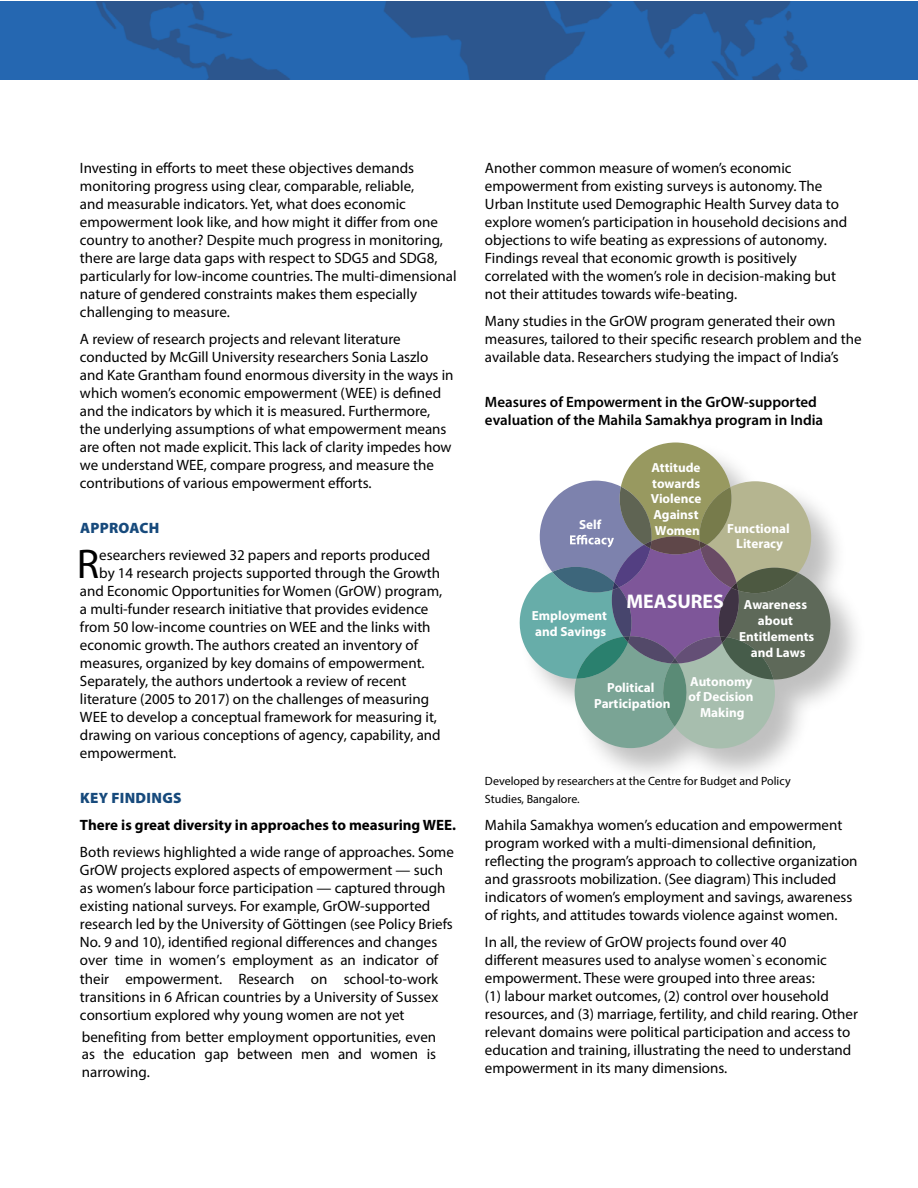
<style>
.page{position:relative;width:918px;height:1188px;background:#fff}
.page>*{position:absolute;margin:0;border:0;box-sizing:border-box;transform-origin:0 0}
.P2{font:41.7px "Myriad Pro";color:#000}
.t1{font:700 19.8px "Myriad Pro";color:#fff}
.P1{font:15px/18px "Myriad Pro";color:#000}
.P2-2{font:15px "Myriad Pro";color:#000}
.H4{font:600 15px/18px "Myriad Pro";color:#000}
.H5{font:700 15px "Myriad Pro";color:#000}
.H3{font:900 15px "Myriad Pro";letter-spacing:.02em;color:#174a7c}
.t2{font:700 13.2px/15.9px "Myriad Pro";color:#fff;text-align:center}
.P1-2{font:12px/18px "Myriad Pro";color:#000}
</style>
<div class="page">
<div style="left:518px;top:441px;width:350px;height:345px;background:#000;opacity:.25"></div>
<svg style="left:518px;top:442px;width:317px;height:306px"></svg>
<img style="left:0;top:1px;width:917px;height:78px">
<h5 class="P1" style="left:80px;top:159px;width:378px">Investing in efforts to meet these objectives demands monitoring progress using clear, comparable, reliable,<br>and measurable indicators. Yet, what does economic empowerment look like, and how might it differ from one country to another? Despite much progress in monitoring, there are large data gaps with respect to SDG5 and SDG8, particularly for low-income countries. The multi-dimensional nature of gendered constraints makes them especially challenging to measure.</h5>
<h5 class="P1" style="left:80px;top:330px;width:375px">A review of research projects and relevant literature conducted by McGill University researchers Sonia Laszlo and Kate Grantham found enormous diversity in the ways in which women’s economic empowerment (WEE) is defined and the indicators by which it is measured. Furthermore, the underlying assumptions of what empowerment means are often not made explicit. This lack of clarity impedes how we understand WEE, compare progress, and measure the contributions of various empowerment efforts.</h5>
<h2 class="H3" style="left:80px;top:518px;width:81px">APPROACH</h2>
<p class="P2" style="left:77px;top:539px;width:24px">R</p>
<p class="P2-2" style="left:99px;top:546px;width:332px">esearchers reviewed 32 papers and reports produced</p>
<p class="P2-2" style="left:99px;top:564px;width:342px">by 14 research projects supported through the Growth</p>
<p class="P2-2" style="left:80px;top:582px;width:364px">and Economic Opportunities for Women (GrOW) program,</p>
<p class="P2-2" style="left:80px;top:600px;width:350px">a multi-funder research initiative that provides evidence</p>
<p class="P2-2" style="left:80px;top:618px;width:352px">from 50 low-income countries on WEE and the links with</p>
<p class="P2-2" style="left:80px;top:636px;width:340px">economic growth. The authors created an inventory of</p>
<p class="P2-2" style="left:80px;top:654px;width:346px">measures, organized by key domains of empowerment.</p>
<p class="P2-2" style="left:80px;top:672px;width:328px">Separately, the authors undertook a review of recent</p>
<p class="P2-2" style="left:80px;top:690px;width:351px">literature (2005 to 2017) on the challenges of measuring</p>
<p class="P2-2" style="left:80px;top:708px;width:359px">WEE to develop a conceptual framework for measuring it,</p>
<p class="P2-2" style="left:80px;top:726px;width:362px">drawing on various conceptions of agency, capability, and</p>
<p class="P2-2" style="left:80px;top:744px;width:98px">empowerment.</p>
<h2 class="H3" style="left:80px;top:788px;width:103px">KEY FINDINGS</h2>
<h4 class="H5" style="left:80px;top:815px;width:378px">There is great diversity in approaches to measuring WEE.</h4>
<h5 class="P1" style="left:80px;top:843px;width:376px">Both reviews highlighted a wide range of approaches. Some GrOW projects explored aspects of empowerment — such as women’s labour force participation — captured through existing national surveys. For example, GrOW-supported research led by the University of Göttingen (see Policy Briefs No. 9 and 10), identified regional differences and changes over time in women’s employment as an indicator of their empowerment. Research on school-to-work transitions in 6 African countries by a University of Sussex consortium explored why young women are not yet</h5>
<h5 class="P1" style="left:82px;top:1028px;width:356px;line-height:17.4px;text-align:justify">benefiting from better employment opportunities, even as the education gap between men and women is narrowing.</h5>
<h5 class="P1" style="left:485px;top:159px;width:364px">Another common measure of women’s economic empowerment from existing surveys is autonomy. The Urban Institute used Demographic Health Survey data to explore women’s participation in household decisions and objections to wife beating as expressions of autonomy.<br>Findings reveal that economic growth is positively correlated with the women’s role in decision-making but not their attitudes towards wife-beating.</h5>
<h5 class="P1" style="left:485px;top:312px;width:378px">Many studies in the GrOW program generated their own measures, tailored to their specific research problem and the available data. Researchers studying the impact of India’s</h5>
<h3 class="H4" style="left:485px;top:393px;width:340px">Measures of Empowerment in the GrOW-supported evaluation of the Mahila Samakhya program in India</h3>
<p class="t2" style="left:579px;top:516px;width:24px">Self</p>
<p class="t2" style="left:651px;top:459px;width:52px">Attitude towards<br>Violence<br>Against<br>Women</p>
<p class="t2" style="left:727px;top:520px;width:64px">Functional<br>Literacy</p>
<h2 class="t1" style="left:626px;top:588px;width:99px">MEASURES</h2>
<p class="t2" style="left:739px;top:597px;width:77px">Awareness about<br>Entitlements and Laws</p>
<p class="t2" style="left:688px;top:673px;width:67px">Autonomy of Decision<br>Making</p>
<p class="t2" style="left:532px;top:607px;width:77px;text-align:left">Employment and Savings</p>
<p class="t2" style="left:594px;top:679px;width:78px">Political<br>Participation</p>
<h5 class="P1-2" style="left:485px;top:772px;width:307px">Developed by researchers at the Centre for Budget and Policy<br>Studies, Bangalore.</h5>
<h5 class="P1" style="left:485px;top:816px;width:374px">Mahila Samakhya women’s education and empowerment program worked with a multi-dimensional definition, reflecting the program’s approach to collective organization and grassroots mobilization. (See diagram) This included indicators of women’s employment and savings, awareness of rights, and attitudes towards violence against women.</h5>
<h5 class="P1" style="left:485px;top:933px;width:374px">In all, the review of GrOW projects found over 40<br>different measures used to analyse women`s economic empowerment. These were grouped into three areas:<br>(1) labour market outcomes, (2) control over household resources, and (3) marriage, fertility, and child rearing. Other relevant domains were political participation and access to education and training, illustrating the need to understand empowerment in its many dimensions.</h5>
</div>
